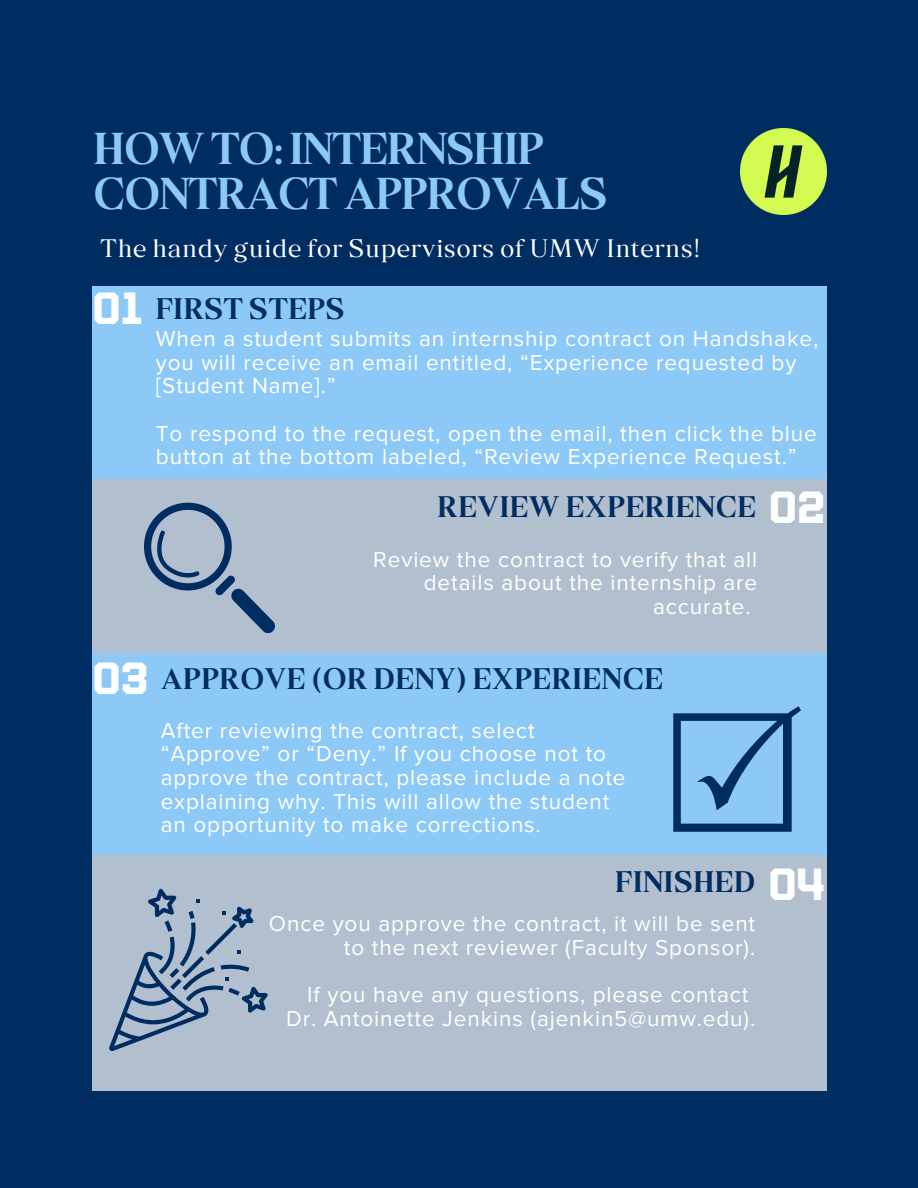
<style>
.page{position:relative;width:918px;height:1188px;background:#002d61}
.page>*{position:absolute;margin:0;border:0;box-sizing:border-box;transform-origin:0 0}
.t1{font:700 45px/45px "Stroma";letter-spacing:-.02em;color:#8dc9f7}
.t2{font:700 45px "Evanston Tavern 1893";color:#fff}
.t3{font:700 30px "Stroma";letter-spacing:.02em;color:#002d61}
.t4{font:25.5px "Stroma";letter-spacing:.04em;color:#fff}
.t5{font:22.5px/23.7px "Proxima Nova";letter-spacing:.04em;color:#fff}
</style>
<div class="page">
<img style="left:740px;top:128px;width:87px;height:87px">
<div style="left:92px;top:473px;width:734px;height:183px;background:#b2bfcf"></div>
<div style="left:92px;top:286px;width:734px;height:192px;background:#8dc9f7"></div>
<div style="left:92px;top:654px;width:734px;height:201px;background:#8dc9f7"></div>
<div style="left:92px;top:855px;width:734px;height:235px;background:#b2bfcf"></div>
<svg style="left:673px;top:706px;width:128px;height:125px"></svg>
<svg style="left:144px;top:503px;width:131px;height:130px"></svg>
<svg style="left:109px;top:889px;width:159px;height:162px"></svg>
<p class="t1" style="left:94px;top:131px;width:516px">HOWTO:INTERNSHIP<br>CONTRACTAPPROVALS</p>
<h2 class="t4" style="left:101px;top:239px;width:601px">The handy guide for Supervisors of UMW Interns!</h2>
<h2 class="t2" style="left:92px;top:290px;width:51px">01</h2>
<p class="t3" style="left:156px;top:297px;width:190px">FIRST STEPS</p>
<p class="t5" style="left:156px;top:327px;width:664px">When a student submits an internship contract on Handshake, you will receive an email entitled, “Experience requested by [Student Name].”</p>
<p class="t5" style="left:156px;top:422px;width:662px">To respond to the request, open the email, then click the blue button at the bottom labeled, “Review Experience Request.”</p>
<p class="t3" style="left:438px;top:496px;width:320px">REVIEW EXPERIENCE</p>
<p class="t2" style="left:769px;top:489px;width:58px">02</p>
<h3 class="t5" style="left:373px;top:548px;width:386px;text-align:right">Review the contract to verify that all details about the internship are accurate.</h3>
<p class="t2" style="left:92px;top:660px;width:57px">03</p>
<p class="t3" style="left:161px;top:667px;width:504px">APPROVE (OR DENY) EXPERIENCE</p>
<h2 class="t5" style="left:161px;top:719px;width:466px">After reviewing the contract, select “Approve” or “Deny.” If you choose not to approve the contract, please include a note explaining why. This will allow the student an opportunity to make corrections.</h2>
<p class="t3" style="left:615px;top:870px;width:141px">FINISHED</p>
<h2 class="t2" style="left:768px;top:866px;width:58px">04</h2>
<p class="t5" style="left:269px;top:912px;width:488px;text-align:right">Once you approve the contract, it will be sent to the next reviewer (Faculty Sponsor).</p>
<p class="t5" style="left:307px;top:983px;width:443px">If you have any questions, please contact</p>
<p class="t5" style="left:286px;top:1007px;width:471px">Dr. Antoinette Jenkins (ajenkin5@umw.edu).</p>
</div>
